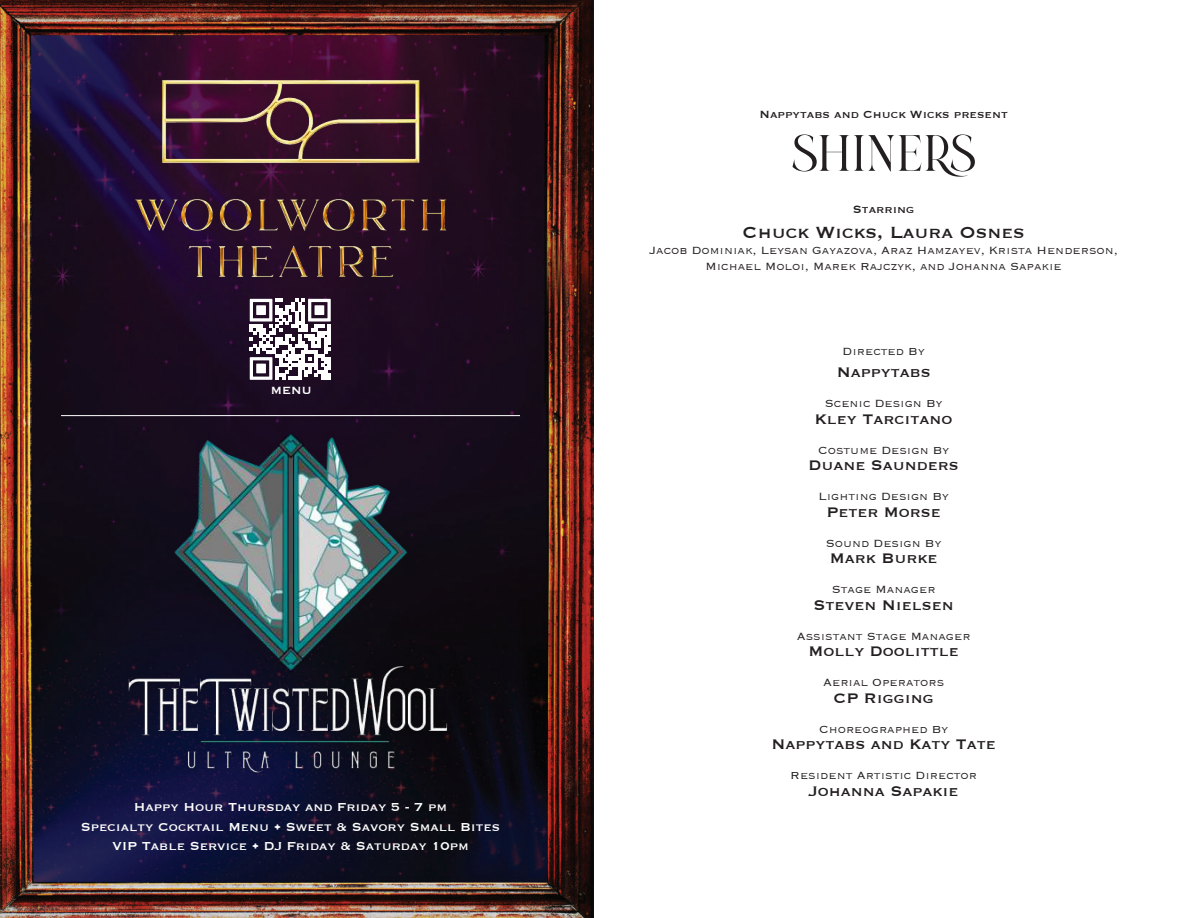
<style>
.page{position:relative;width:1188px;height:918px;background:#fff}
.page>*{position:absolute;margin:0;border:0;box-sizing:border-box;transform-origin:0 0}
.t1{font:51px "Brand";color:#231f20}
.t2{font:21px "Copperplate";color:#231f20}
.t3{font:18px "Copperplate";color:#231f20}
.t4{font:15px/19.5px "Copperplate";color:#fff;text-align:center}
.t5{font:300 13.5px/16.2px "Copperplate";color:#231f20;text-align:center}
.t6{font:13.5px "Copperplate";color:#231f20}
.t7{font:13.5px "Copperplate";color:#fff}
</style>
<div class="page">
<img style="left:0;top:0;width:594px;height:918px">
<img style="left:130px;top:75px;width:321px;height:207px">
<hr style="left:61px;top:415px;width:459px;height:1px;background:#fff">
<svg style="left:250px;top:299px;width:81px;height:75px"></svg>
<img style="left:68px;top:374px;width:444px;height:444px">
<p class="t7" style="left:271px;top:381px;width:42px">MENU</p>
<p class="t4" style="left:81px;top:797px;width:421px">Happy Hour Thursday and Friday 5 - 7 pm<br>Specialty Cocktail Menu • Sweet &amp; Savory Small Bites<br>VIP Table Service • DJ Friday &amp; Saturday 10pm</p>
<p class="t6" style="left:760px;top:106px;width:250px">Nappytabs and Chuck Wicks present</p>
<h1 class="t1" style="left:792px;top:130px;width:186px">SHINERS</h1>
<p class="t6" style="left:853px;top:200px;width:63px">Starring</p>
<h2 class="t2" style="left:743px;top:219px;width:284px">Chuck Wicks, Laura Osnes</h2>
<p class="t5" style="left:649px;top:242px;width:470px">Jacob Dominiak, Leysan Gayazova, Araz Hamzayev, Krista Henderson,<br>Michael Moloi, Marek Rajczyk, and Johanna Sapakie</p>
<p class="t5" style="left:843px;top:342px;width:84px">Directed By</p>
<h3 class="t3" style="left:837px;top:361px;width:96px">Nappytabs</h3>
<p class="t5" style="left:825px;top:395px;width:119px">Scenic Design By</p>
<h3 class="t3" style="left:815px;top:407px;width:139px">Kley Tarcitano</h3>
<p class="t5" style="left:818px;top:441px;width:133px">Costume Design By</p>
<h3 class="t3" style="left:808px;top:454px;width:152px">Duane Saunders</h3>
<p class="t5" style="left:818px;top:488px;width:132px">Lighting Design By</p>
<h3 class="t3" style="left:826px;top:500px;width:116px">Peter Morse</h3>
<p class="t5" style="left:826px;top:534px;width:117px">Sound Design By</p>
<h3 class="t3" style="left:830px;top:547px;width:109px">Mark Burke</h3>
<p class="t5" style="left:832px;top:581px;width:105px">Stage Manager</p>
<h3 class="t3" style="left:813px;top:593px;width:142px">Steven Nielsen</h3>
<p class="t5" style="left:797px;top:627px;width:176px">Assistant Stage Manager</p>
<h3 class="t3" style="left:808px;top:640px;width:152px">Molly Doolittle</h3>
<p class="t5" style="left:823px;top:674px;width:123px">Aerial Operators</p>
<h3 class="t3" style="left:833px;top:686px;width:102px">CP Rigging</h3>
<p class="t5" style="left:819px;top:720px;width:131px">Choreographed By</p>
<h3 class="t3" style="left:771px;top:733px;width:226px">Nappytabs and Katy Tate</h3>
<p class="t5" style="left:790px;top:767px;width:188px">Resident Artistic Director</p>
<h3 class="t3" style="left:809px;top:779px;width:151px">Johanna Sapakie</h3>
</div>
